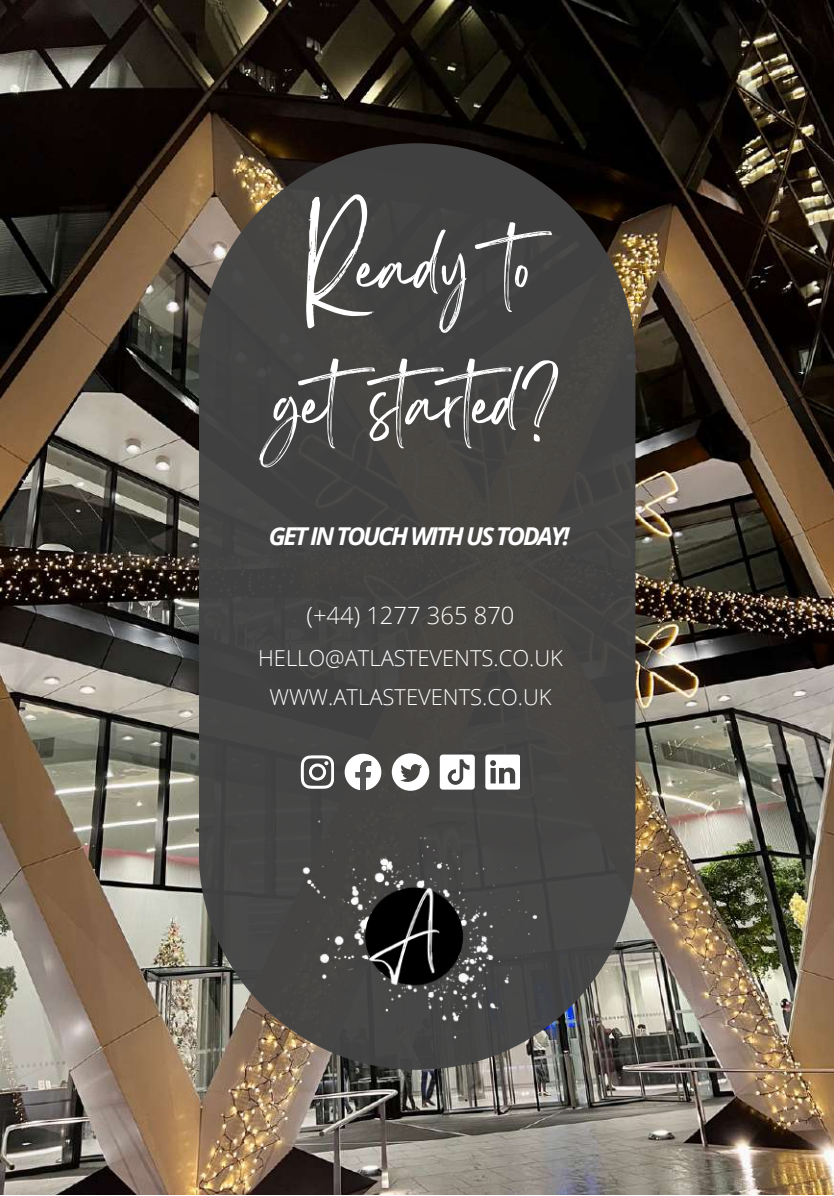
<style>
.page{position:relative;width:834px;height:1196px;background:#fff}
.page>*{position:absolute;margin:0;border:0;box-sizing:border-box;transform-origin:0 0}
.t1{font:79.6px/136.4px "Sisterhood";color:#fff;text-align:center}
.t2{font:italic 700 24.6px "Open Sans";letter-spacing:-.085em;color:#fff}
.t3{font:300 23.8px "Open Sans";color:#fff}
.t4{font:300 22px "Open Sans";color:#fff}
</style>
<div class="page">
<img style="left:0;top:0;width:834px;height:1194px">
<div style="left:199px;top:143px;width:436px;height:926px;background:#434343;border-radius:218px"></div>
<svg style="left:301px;top:755px;width:33px;height:33px"></svg>
<svg style="left:345px;top:753px;width:36px;height:37px"></svg>
<svg style="left:392px;top:753px;width:37px;height:37px"></svg>
<svg style="left:485px;top:754px;width:35px;height:35px"></svg>
<svg style="left:440px;top:754px;width:34px;height:35px"></svg>
<img style="left:274px;top:815px;width:279px;height:254px">
<h1 class="t1" style="left:276px;top:224px;width:306px">Ready to getstarted?</h1>
<p class="t2" style="left:269px;top:519px;width:302px">GET IN TOUCH WITH US TODAY!</p>
<p class="t3" style="left:306px;top:598px;width:209px">(+44) 1277 365 870</p>
<p class="t4" style="left:258px;top:642px;width:306px">HELLO@ATLASTEVENTS.CO.UK</p>
<p class="t4" style="left:269px;top:681px;width:284px">WWW.ATLASTEVENTS.CO.UK</p>
</div>
